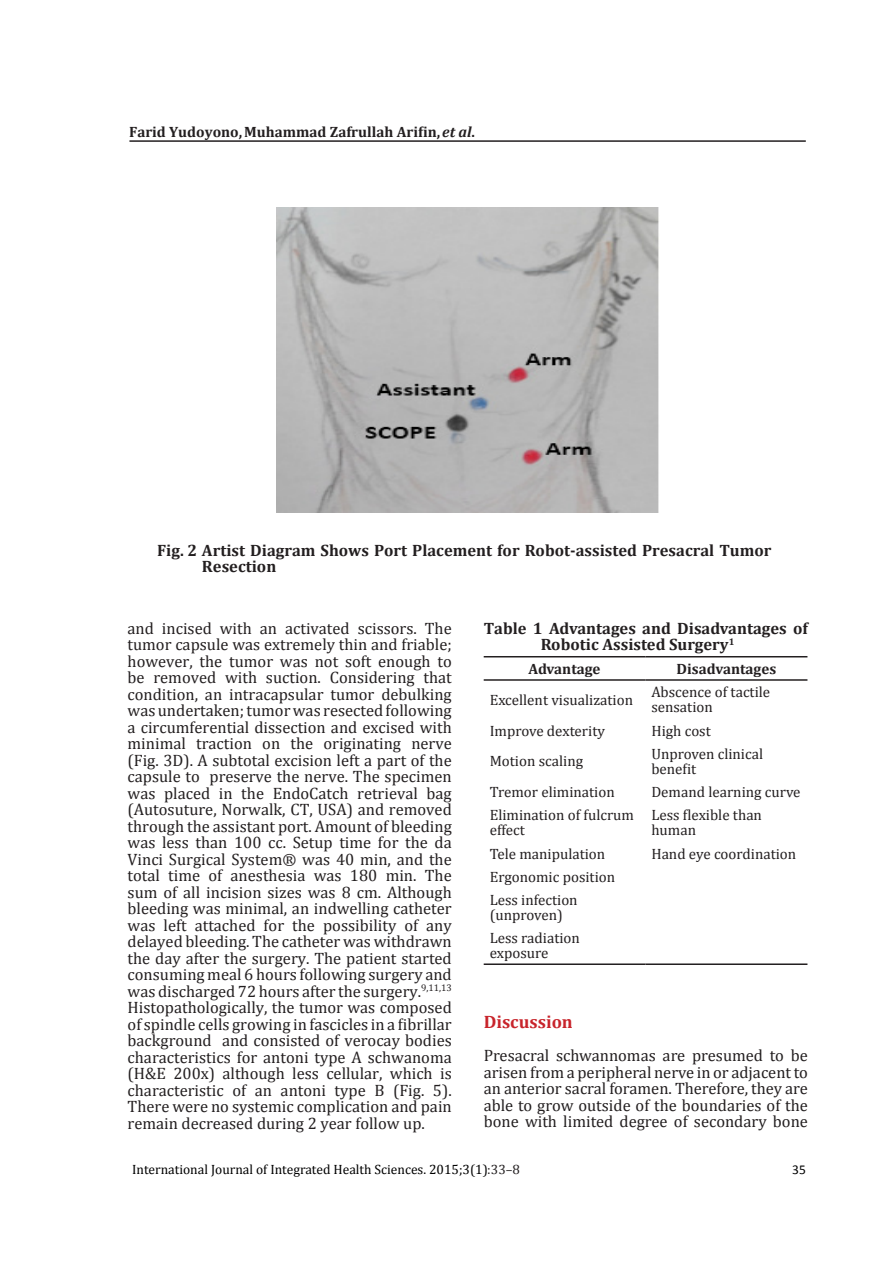
<style>
.page{position:relative;width:893px;height:1263px;background:#fff}
.page>*{position:absolute;margin:0;border:0;box-sizing:border-box;transform-origin:0 0}
.t1{font:700 18px "Cambria";color:#c8242b}
.t2{font:16.5px/16.5px "Cambria";color:#231f20;text-align:justify}
.t3{font:700 16.5px/16.5px "Cambria";color:#231f20}
.t4{font:15px/15px "Cambria";color:#231f20}
.t5{font:700 15px "Cambria";color:#231f20}
.t6{font:13.5px "Cambria";color:#000}
.t7{font:13.5px "Calibri";color:#000}
.s1{font-style:italic}
.s2{color:#231f20}
</style>
<div class="page">
<hr style="left:129px;top:140px;width:677px;height:2px;background:#231f20">
<hr style="left:484px;top:656px;width:161px;height:1px;background:#231f20">
<hr style="left:645px;top:656px;width:162px;height:1px;background:#231f20">
<hr style="left:484px;top:679px;width:161px;height:2px;background:#231f20">
<hr style="left:645px;top:679px;width:162px;height:2px;background:#231f20">
<hr style="left:484px;top:963px;width:161px;height:2px;background:#231f20">
<hr style="left:645px;top:963px;width:162px;height:2px;background:#231f20">
<img style="left:276px;top:208px;width:383px;height:304px">
<p class="t5" style="left:129px;top:121px;width:347px">Farid Yudoyono,Muhammad Zafrullah Arifin, <span class="s1">et al</span>.</p>
<p class="t3" style="left:202px;top:541px;width:571px;text-indent:-45px">Fig. 2 Artist Diagram Shows Port Placement for Robot-assisted Presacral Tumor<br>Resection</p>
<p class="t2" style="left:128px;top:620px;width:326px">and incised with an activated scissors. The tumor capsule was extremely thin and friable; however, the tumor was not soft enough to be removed with suction. Considering that condition, an intracapsular tumor debulking was undertaken; tumor was resected following a circumferential dissection and excised with minimal traction on the originating nerve (Fig. 3D). A subtotal excision left a part of the capsule to preserve the nerve. The specimen was placed in the EndoCatch retrieval bag (Autosuture, Norwalk, CT, USA) and removed through the assistant port. Amount of bleeding was less than 100 cc. Setup time for the da Vinci Surgical System® was 40 min, and the total time of anesthesia was 180 min. The sum of all incision sizes was 8 cm. Although bleeding was minimal, an indwelling catheter was left attached for the possibility of any delayed bleeding. The catheter was withdrawn the day after the surgery. The patient started consuming meal 6 hours following surgery and was discharged 72 hours after the surgery.<sup>9,11,13<br></sup>Histopathologically, the tumor was composed of spindle cells growing in fascicles in a fibrillar background and consisted of verocay bodies characteristics for antoni type A schwanoma (H&amp;E 200x) although less cellular, which is characteristic of an antoni type B (Fig. 5).<br>There were no systemic complication and pain remain decreased during 2 year follow up.</p>
<p class="t3" style="left:541px;top:619px;width:269px;text-indent:-57px">Table 1 Advantages and Disadvantages of<br>Robotic Assisted Surgery<sup>1</sup></p>
<p class="t5" style="left:528px;top:658px;width:74px">Advantage</p>
<p class="t5" style="left:677px;top:658px;width:101px">Disadvantages</p>
<p class="t4" style="left:490px;top:692px;width:145px">Excellent visualization</p>
<p class="t4" style="left:651px;top:685px;width:120px">Abscence of tactile sensation</p>
<p class="t4" style="left:490px;top:723px;width:117px">Improve dexterity</p>
<p class="t4" style="left:651px;top:723px;width:61px">High cost</p>
<p class="t4" style="left:490px;top:754px;width:95px">Motion scaling</p>
<p class="t4" style="left:651px;top:746px;width:113px">Unproven clinical benefit</p>
<p class="t4" style="left:490px;top:784px;width:127px">Tremor elimination</p>
<p class="t4" style="left:651px;top:784px;width:151px">Demand learning curve</p>
<p class="t4" style="left:490px;top:808px;width:146px">Elimination of fulcrum effect</p>
<p class="t4" style="left:651px;top:808px;width:112px">Less flexible than human</p>
<p class="t4" style="left:490px;top:846px;width:117px">Tele manipulation</p>
<p class="t4" style="left:651px;top:846px;width:146px">Hand eye coordination</p>
<p class="t4" style="left:490px;top:869px;width:127px">Ergonomic position</p>
<p class="t4" style="left:490px;top:892px;width:89px">Less infection (unproven)</p>
<p class="t4" style="left:490px;top:931px;width:92px">Less radiation exposure</p>
<p class="t1" style="left:484px;top:1009px;width:91px">Discussion</p>
<p class="t2" style="left:484px;top:1047px;width:326px">Presacral schwannomas are presumed to be arisen from a peripheral nerve in or adjacent to an anterior sacral foramen. Therefore, they are able to grow outside of the boundaries of the bone with limited degree of secondary bone</p>
<p class="t6" style="left:132px;top:1161px;width:389px">International Journal of Integrated Health Sciences. 2015;3(1)<span class="s2">:33–8</span></p>
<p class="t7" style="left:792px;top:1160px;width:15px">35</p>
</div>
